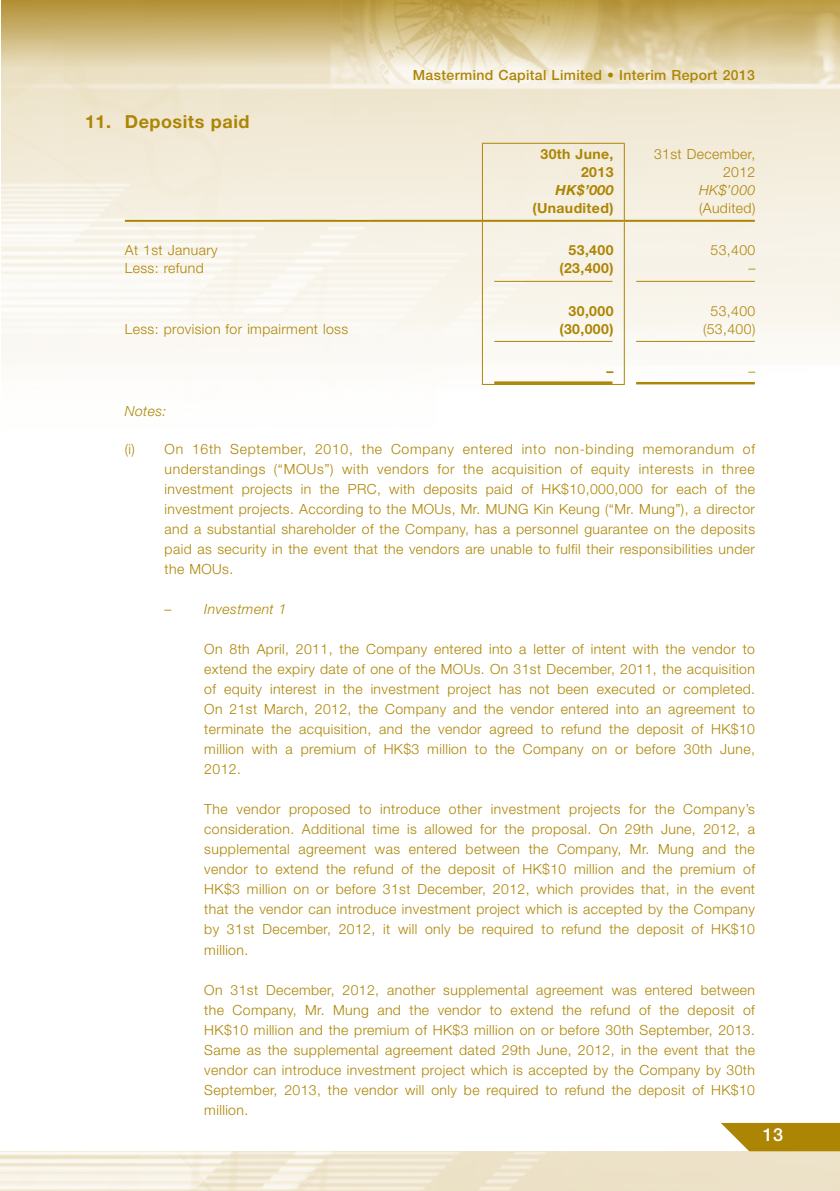
<style>
.page{position:relative;width:840px;height:1191px;background:#fff}
.page>*{position:absolute;margin:0;border:0;box-sizing:border-box;transform-origin:0 0}
.t1{font:700 18px "Helvetica Neue LT Std";letter-spacing:.03em;color:#ad8504}
.t2{font:500 18px "Helvetica Neue LT Std";color:#fff}
.t3{font:300 14px/20px "Helvetica Neue LT Std";letter-spacing:.03em;color:#ad8504;text-align:justify}
.t4{font:700 14px "Helvetica Neue LT Std";letter-spacing:.03em;color:#ad8504}
.t5{font:500 14px "Helvetica Neue LT Std";letter-spacing:.03em;color:#ad8504}
.t6{font:italic 300 14px "Helvetica Neue LT Std";letter-spacing:.03em;color:#ad8504}
.t7{font:italic 700 14px "Helvetica Neue LT Std";color:#ad8504}
.s1{font-style:normal}
</style>
<div class="page">
<img style="left:1px;top:113px;width:838px;height:272px">
<svg style="left:1px;top:0;width:838px;height:113px;background:#ddcca0"></svg>
<svg style="left:721px;top:1123px;width:118px;height:28px;background:#b69321"></svg>
<hr style="left:481px;top:143px;width:143px;height:1px;background:#ad8504">
<svg style="left:481px;top:144px;width:1px;height:240px"></svg>
<hr style="left:481px;top:384px;width:143px;height:1px;background:#ad8504">
<svg style="left:623px;top:144px;width:1px;height:240px"></svg>
<hr style="left:125px;top:220px;width:356px;height:2px;background:#ad8504">
<hr style="left:482px;top:220px;width:141px;height:2px;background:#ad8504">
<hr style="left:624px;top:220px;width:130px;height:2px;background:#ad8504">
<hr style="left:494px;top:281px;width:118px;height:1px;background:#ad8504">
<hr style="left:635px;top:281px;width:119px;height:1px;background:#ad8504">
<hr style="left:494px;top:341px;width:118px;height:1px;background:#ad8504">
<hr style="left:635px;top:341px;width:119px;height:1px;background:#ad8504">
<hr style="left:494px;top:381px;width:118px;height:3px;background:#ad8504">
<hr style="left:635px;top:382px;width:119px;height:2px;background:#ad8504">
<p class="t5" style="left:412px;top:66px;width:343px">Mastermind Capital Limited • Interim Report 2013</p>
<p class="t1" style="left:85px;top:111px;width:166px">11. Deposits paid</p>
<p class="t4" style="left:540px;top:146px;width:74px">30th June,</p>
<p class="t3" style="left:653px;top:144px;width:103px">31st December,</p>
<p class="t4" style="left:580px;top:164px;width:34px">2013</p>
<p class="t3" style="left:722px;top:162px;width:34px">2012</p>
<p class="t7" style="left:555px;top:182px;width:59px">HK$’000</p>
<p class="t6" style="left:698px;top:182px;width:58px">HK$’000</p>
<p class="t4" style="left:532px;top:200px;width:82px">(Unaudited)</p>
<p class="t3" style="left:698px;top:198px;width:58px">(Audited)</p>
<p class="t3" style="left:125px;top:240px;width:94px">At 1st January</p>
<p class="t4" style="left:568px;top:242px;width:46px">53,400</p>
<p class="t3" style="left:710px;top:240px;width:46px">53,400</p>
<p class="t3" style="left:125px;top:258px;width:80px">Less: refund</p>
<p class="t4" style="left:559px;top:260px;width:55px">(23,400)</p>
<p class="t3" style="left:748px;top:258px;width:8px">–</p>
<p class="t4" style="left:568px;top:302px;width:46px">30,000</p>
<p class="t3" style="left:710px;top:300px;width:46px">53,400</p>
<p class="t3" style="left:125px;top:318px;width:225px">Less: provision for impairment loss</p>
<p class="t4" style="left:559px;top:320px;width:55px">(30,000)</p>
<p class="t3" style="left:702px;top:318px;width:54px">(53,400)</p>
<p class="t4" style="left:606px;top:362px;width:8px">–</p>
<p class="t3" style="left:748px;top:360px;width:8px">–</p>
<p class="t6" style="left:125px;top:403px;width:43px">Notes:</p>
<p class="t3" style="left:164px;top:439px;width:591px;text-indent:-40px">(i) On 16th September, 2010, the Company entered into non-binding memorandum of understandings (“MOUs”) with vendors for the acquisition of equity interests in three investment projects in the PRC, with deposits paid of HK$10,000,000 for each of the investment projects. According to the MOUs, Mr. MUNG Kin Keung (“Mr. Mung”), a director and a substantial shareholder of the Company, has a personnel guarantee on the deposits paid as security in the event that the vendors are unable to fulfil their responsibilities under the MOUs.</p>
<p class="t6" style="left:164px;top:601px;width:123px"><span class="s1">–</span> Investment 1</p>
<p class="t3" style="left:204px;top:639px;width:552px">On 8th April, 2011, the Company entered into a letter of intent with the vendor to extend the expiry date of one of the MOUs. On 31st December, 2011, the acquisition of equity interest in the investment project has not been executed or completed.<br>On 21st March, 2012, the Company and the vendor entered into an agreement to terminate the acquisition, and the vendor agreed to refund the deposit of HK$10 million with a premium of HK$3 million to the Company on or before 30th June, 2012.</p>
<p class="t3" style="left:204px;top:799px;width:552px">The vendor proposed to introduce other investment projects for the Company’s consideration. Additional time is allowed for the proposal. On 29th June, 2012, a supplemental agreement was entered between the Company, Mr. Mung and the vendor to extend the refund of the deposit of HK$10 million and the premium of HK$3 million on or before 31st December, 2012, which provides that, in the event that the vendor can introduce investment project which is accepted by the Company by 31st December, 2012, it will only be required to refund the deposit of HK$10 million.</p>
<p class="t3" style="left:204px;top:979px;width:552px">On 31st December, 2012, another supplemental agreement was entered between the Company, Mr. Mung and the vendor to extend the refund of the deposit of HK$10 million and the premium of HK$3 million on or before 30th September, 2013.<br>Same as the supplemental agreement dated 29th June, 2012, in the event that the vendor can introduce investment project which is accepted by the Company by 30th September, 2013, the vendor will only be required to refund the deposit of HK$10 million.</p>
<p class="t2" style="left:762px;top:1123px;width:22px">13</p>
</div>
